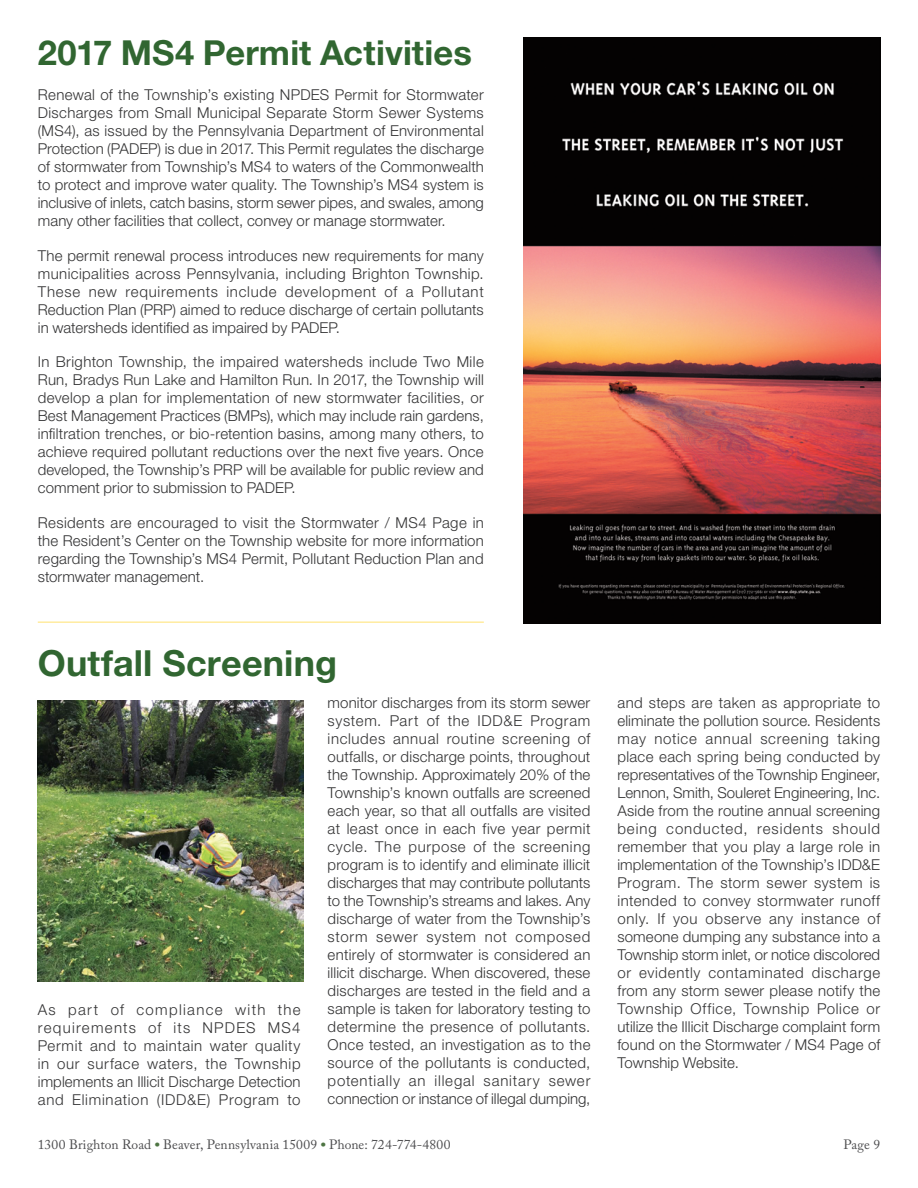
<style>
.page{position:relative;width:918px;height:1188px;background:#fff}
.page>*{position:absolute;margin:0;border:0;box-sizing:border-box;transform-origin:0 0}
.t1{font:700 36px "Helvetica Neue";letter-spacing:.005em;color:#316631}
.t2{font:700 34.5px "Helvetica Neue";letter-spacing:.005em;color:#316631}
.t3{font:300 15px/18px "Helvetica Neue";letter-spacing:.005em;color:#333334;text-align:justify}
.t4{font:13.5px "Adobe Caslon Pro";letter-spacing:.01em;color:#4d4d4f}
.s1{font-weight:700;font-size:15px;color:#4e7543}
</style>
<div class="page">
<hr style="left:38px;top:621px;width:446px;height:2px;background:#ffec9f">
<img style="left:38px;top:700px;width:266px;height:282px">
<img style="left:523px;top:38px;width:357px;height:585px">
<h2 class="t2" style="left:38px;top:31px;width:436px">2017 MS4 Permit Activities</h2>
<p class="t3" style="left:38px;top:85px;width:448px">Renewal of the Township’s existing NPDES Permit for Stormwater Discharges from Small Municipal Separate Storm Sewer Systems (MS4), as issued by the Pennsylvania Department of Environmental Protection (PADEP) is due in 2017. This Permit regulates the discharge of stormwater from Township’s MS4 to waters of the Commonwealth to protect and improve water quality. The Township’s MS4 system is inclusive of inlets, catch basins, storm sewer pipes, and swales, among many other facilities that collect, convey or manage stormwater.</p>
<p class="t3" style="left:38px;top:246px;width:447px">The permit renewal process introduces new requirements for many municipalities across Pennsylvania, including Brighton Township.<br>These new requirements include development of a Pollutant Reduction Plan (PRP) aimed to reduce discharge of certain pollutants in watersheds identified as impaired by PADEP.</p>
<p class="t3" style="left:38px;top:352px;width:448px">In Brighton Township, the impaired watersheds include Two Mile Run, Bradys Run Lake and Hamilton Run. In 2017, the Township will develop a plan for implementation of new stormwater facilities, or Best Management Practices (BMPs), which may include rain gardens, infiltration trenches, or bio-retention basins, among many others, to achieve required pollutant reductions over the next five years. Once developed, the Township’s PRP will be available for public review and comment prior to submission to PADEP.</p>
<p class="t3" style="left:38px;top:513px;width:448px">Residents are encouraged to visit the Stormwater / MS4 Page in the Resident’s Center on the Township website for more information regarding the Township’s MS4 Permit, Pollutant Reduction Plan and stormwater management.</p>
<h1 class="t1" style="left:38px;top:641px;width:301px">Outfall Screening</h1>
<p class="t3" style="left:38px;top:1000px;width:264px">As part of compliance with the requirements of its NPDES MS4<br>Permit and to maintain water quality in our surface waters, the Township implements an Illicit Discharge Detection and Elimination (IDD&amp;E) Program to</p>
<p class="t3" style="left:328px;top:694px;width:264px">monitor discharges from its storm sewer system. Part of the IDD&amp;E Program includes annual routine screening of outfalls, or discharge points, throughout the Township. Approximately 20% of the Township’s known outfalls are screened each year, so that all outfalls are visited at least once in each five year permit cycle. The purpose of the screening program is to identify and eliminate illicit discharges that may contribute pollutants to the Township’s streams and lakes. Any discharge of water from the Township’s storm sewer system not composed entirely of stormwater is considered an illicit discharge. When discovered, these discharges are tested in the field and a sample is taken for laboratory testing to determine the presence of pollutants.<br>Once tested, an investigation as to the source of the pollutants is conducted, potentially an illegal sanitary sewer connection or instance of illegal dumping,</p>
<p class="t3" style="left:617px;top:694px;width:264px">and steps are taken as appropriate to eliminate the pollution source. Residents may notice annual screening taking place each spring being conducted by representatives of the Township Engineer, Lennon, Smith, Souleret Engineering, Inc.<br>Aside from the routine annual screening being conducted, residents should remember that you play a large role in implementation of the Township’s IDD&amp;E Program. The storm sewer system is intended to convey stormwater runoff only. If you observe any instance of someone dumping any substance into a Township storm inlet, or notice discolored or evidently contaminated discharge from any storm sewer please notify the Township Office, Township Police or utilize the Illicit Discharge complaint form found on the Stormwater / MS4 Page of Township Website.</p>
<p class="t4" style="left:38px;top:1137px;width:414px">1300 Brighton Road <span class="s1">•</span> Beaver, Pennsylvania 15009 <span class="s1">•</span> Phone: 724-774-4800</p>
<p class="t4" style="left:844px;top:1137px;width:38px">Page 9</p>
</div>
